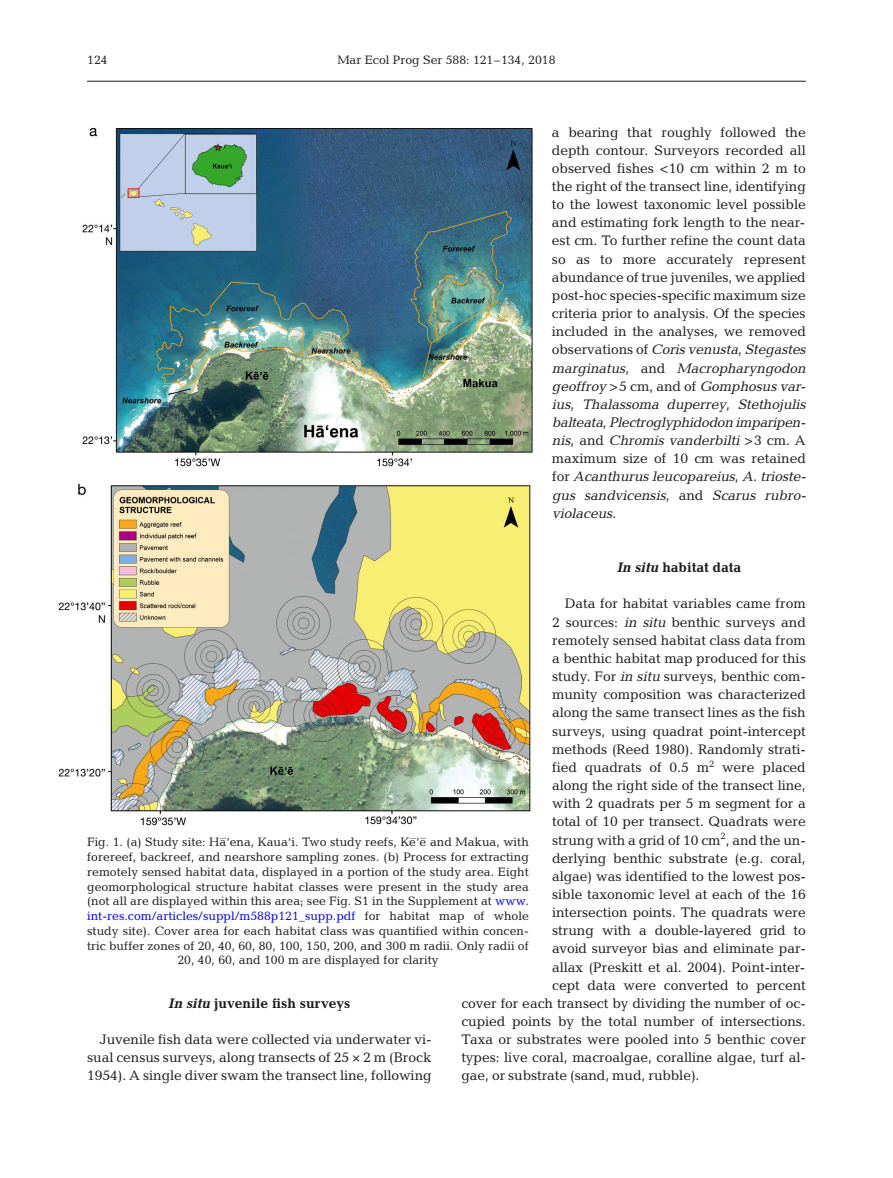
<style>
.page{position:relative;width:893px;height:1178px;background:#fff}
.page>*{position:absolute;margin:0;border:0;box-sizing:border-box;transform-origin:0 0}
.t1{font:13.95px/18.1px "Candida";letter-spacing:-.005em;color:#1b1c20;text-align:justify}
.t2{font:13.95px/18.1px "Oblique Straight Plain";letter-spacing:-.005em;color:#1b1c20;text-align:justify}
.t3{font:700 13.95px "Candida";color:#1b1c20}
.t4{font:12.3px/14.7px "Candida";color:#1b1c20;text-align:center}
.s1{font-family:"Candida"}
.s2{font-family:"Oblique Straight"}
.s3{font-family:"Oblique Straight Plain"}
.s4{color:#00f}
</style>
<div class="page">
<hr style="left:87px;top:81px;width:719px;height:1px;background:#1b1c20">
<img style="left:82px;top:128px;width:451px;height:339px">
<img style="left:58px;top:483px;width:473px;height:343px">
<p class="t4" style="left:87px;top:53px;width:22px">124</p>
<p class="t4" style="left:337px;top:53px;width:220px">Mar Ecol Prog Ser 588: 121–134, 2018</p>
<p class="t1" style="left:552px;top:124px;width:255px">a bearing that roughly followed the depth contour. Surveyors recorded all observed fishes &lt;10 cm within 2 m to the right of the transect line, identifying to the lowest taxonomic level possible and estimating fork length to the near&shy;est cm. To further refine the count data so as to more accurately represent abundance of true juveniles, we applied post-hoc species-specific maximum size criteria prior to analysis. Of the species included in the analyses, we removed</p>
<p class="t2" style="left:552px;top:342px;width:255px"><span class="s1">observations of</span> Coris venus ta<span class="s1">,</span> Stegastes marginatus<span class="s1">, and</span> Macro pharyngodon geoffroy <span class="s1">&gt;5 cm, and of</span> Gomphosus var&shy;ius<span class="s1">,</span> Thalassoma du per rey<span class="s1">,</span> Stethojulis bal teata<span class="s1">,</span> Plec troglyphidodon imparipen - nis<span class="s1">, and</span> Chro mis vanderbilti <span class="s1">&gt;3 cm. A</span></p>
<p class="t1" style="left:552px;top:451px;width:255px">maximum size of 10 cm was retained</p>
<p class="t2" style="left:552px;top:469px;width:255px"><span class="s1">for</span> Acanthurus leucopareius<span class="s1">,</span> A. trioste&shy;gus sand vicensis<span class="s1">, and</span> Scarus rubro - violaceus<span class="s1">.</span></p>
<p class="t3" style="left:617px;top:563px;width:126px"><span class="s2">In situ</span> habitat data</p>
<p class="t1" style="left:565px;top:596px;width:242px">Data for habitat variables came from</p>
<p class="t1" style="left:552px;top:614px;width:255px">2 sources: <span class="s3">in situ</span> benthic surveys and</p>
<p class="t1" style="left:552px;top:632px;width:255px">remotely sensed habitat class data from</p>
<p class="t1" style="left:552px;top:650px;width:255px">a benthic habitat map produced for this</p>
<p class="t1" style="left:552px;top:669px;width:255px">study. For <span class="s3">in situ</span> surveys, benthic com-</p>
<p class="t1" style="left:552px;top:687px;width:255px">munity composition was characterized</p>
<p class="t1" style="left:552px;top:705px;width:255px">along the same transect lines as the fish</p>
<p class="t1" style="left:552px;top:723px;width:255px">surveys, using quadrat point-intercept</p>
<p class="t1" style="left:552px;top:741px;width:255px">methods (Reed 1980). Randomly strati-</p>
<p class="t1" style="left:552px;top:759px;width:255px">fied quadrats of 0.5 m<sup>2</sup> were placed</p>
<p class="t1" style="left:552px;top:778px;width:255px">along the right side of the transect line,</p>
<p class="t1" style="left:552px;top:796px;width:255px">with 2 quadrats per 5 m segment for a</p>
<p class="t1" style="left:552px;top:814px;width:255px">total of 10 per transect. Quadrats were</p>
<p class="t1" style="left:552px;top:832px;width:255px">strung with a grid of 10 cm<sup>2</sup>, and the un-</p>
<p class="t1" style="left:552px;top:850px;width:255px">derlying benthic substrate (e.g. coral,</p>
<p class="t1" style="left:552px;top:868px;width:255px">algae) was identified to the lowest pos-</p>
<p class="t1" style="left:552px;top:886px;width:255px">sible taxonomic level at each of the 16</p>
<p class="t1" style="left:552px;top:905px;width:255px">intersection points. The quadrats were</p>
<p class="t1" style="left:552px;top:923px;width:255px">strung with a double-layered grid to</p>
<p class="t1" style="left:552px;top:941px;width:255px">avoid surveyor bias and eliminate par-</p>
<p class="t1" style="left:552px;top:959px;width:254px">allax (Pres kitt et al. 2004). Point-inter-</p>
<p class="t1" style="left:552px;top:977px;width:255px">cept data were converted to percent</p>
<p class="t1" style="left:461px;top:995px;width:346px">cover for each transect by dividing the number of oc-</p>
<p class="t1" style="left:461px;top:1014px;width:346px">cupied points by the total number of intersections.</p>
<p class="t1" style="left:461px;top:1032px;width:346px">Taxa or substrates were pooled into 5 benthic cover</p>
<p class="t1" style="left:461px;top:1050px;width:346px">types: live coral, macroalgae, coralline algae, turf al-</p>
<p class="t1" style="left:461px;top:1068px;width:240px">gae, or substrate (sand, mud, rubble).</p>
<p class="t4" style="left:87px;top:836px;width:443px">Fig. 1. (a) Study site: Ha‘ena, Kaua‘i. Two study reefs, Ke‘e and Makua, with forereef, backreef, and nearshore sampling zones. (b) Process for extracting remotely sensed habitat data, displayed in a portion of the study area. Eight geomorphological structure habitat classes were present in the study area (not all are displayed within this area; see Fig. S1 in the Supplement at <span class="s4">www. int-res.com/articles/suppl/m588p121_supp.pdf</span> for habitat map of whole study site). Cover area for each habitat class was quantified within concen&shy;tric buffer zones of 20, 40, 60, 80, 100, 150, 200, and 300 m radii. Only radii of 20, 40, 60, and 100 m are displayed for clarity</p>
<p class="t3" style="left:168px;top:998px;width:184px"><span class="s2">In situ</span> juvenile fish surveys</p>
<p class="t1" style="left:87px;top:1032px;width:346px;text-indent:13px">Juvenile fish data were collected via underwater vi&shy;sual census surveys, along transects of 25 × 2 m (Brock 1954). A single diver swam the transect line, following</p>
</div>
